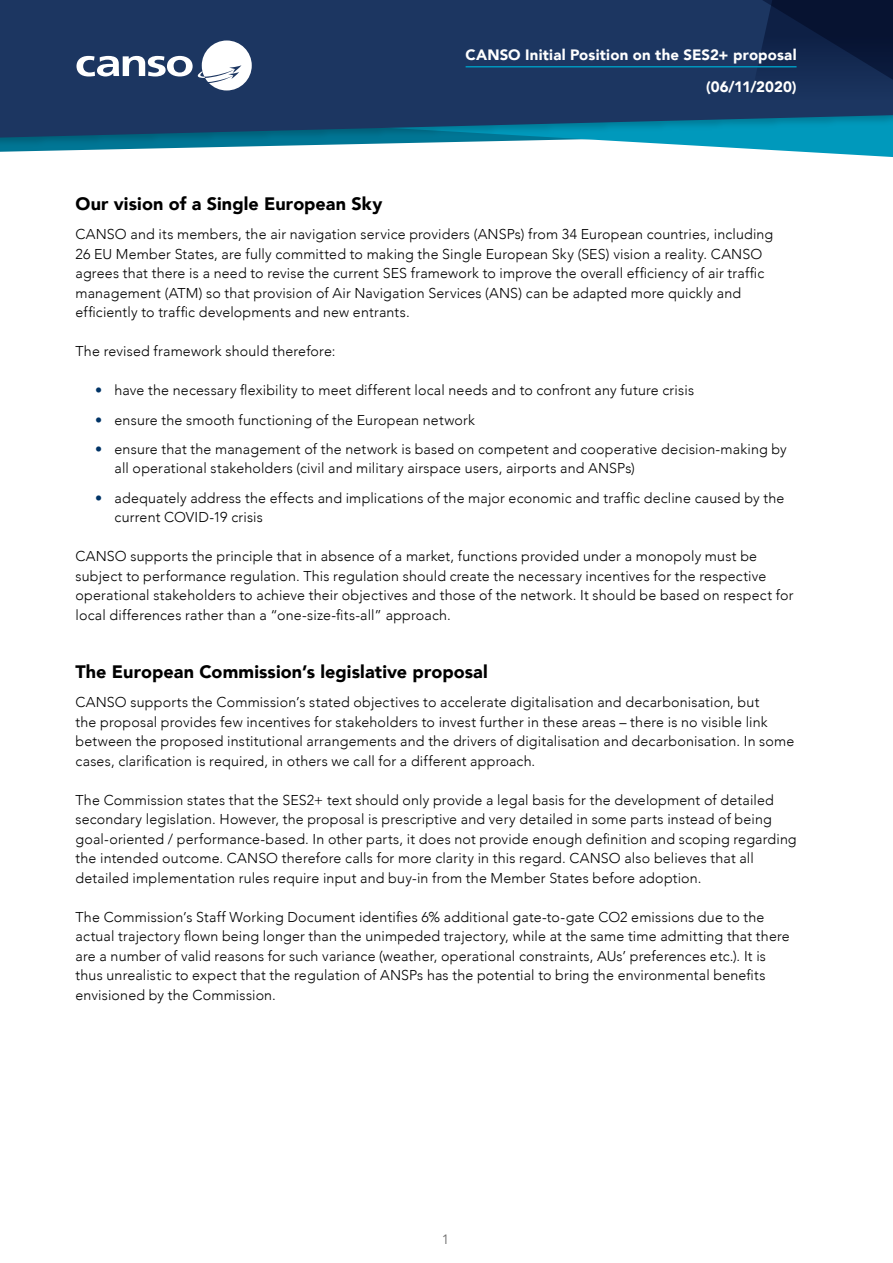
<style>
.page{position:relative;width:893px;height:1263px;background:#fff}
.page>*{position:absolute;margin:0;border:0;box-sizing:border-box;transform-origin:0 0}
._2__Header__X_X{font:900 18px "Avenir";letter-spacing:.005em;color:#000}
._1__Header__X{font:900 15px "Avenir";letter-spacing:.01em;color:#fff}
._1-2__Body{font:300 14.25px/19.5px "Avenir";letter-spacing:.01em;color:#000}
.t1{font:13.5px "Avenir";color:#706f6f}
.s1{font-weight:900;color:#036}
</style>
<div class="page">
<svg style="left:0;top:149px;width:893px;height:8px"></svg>
<img style="left:0;top:138px;width:893px;height:11px">
<svg style="left:0;top:0;width:893px;height:138px;background:#183f69"></svg>
<div style="left:646px;top:35px;width:247px;height:69px;background:#1c3661"></div>
<svg style="left:606px;top:0;width:287px;height:100px"></svg>
<hr style="left:466px;top:66px;width:330px;height:2px;background:#0096bd">
<svg style="left:76px;top:40px;width:176px;height:50px"></svg>
<p class="_1__Header__X" style="left:466px;top:42px;width:332px">CANSO Initial Position on the SES2+ proposal</p>
<p class="_1__Header__X" style="left:706px;top:73px;width:92px">(06/11/2020)</p>
<p class="_2__Header__X_X" style="left:76px;top:188px;width:308px">Our vision of a Single European Sky</p>
<p class="_1-2__Body" style="left:76px;top:225px;width:699px">CANSO and its members, the air navigation service providers (ANSPs) from 34 European countries, including 26 EU Member States, are fully committed to making the Single European Sky (SES) vision a reality. CANSO agrees that there is a need to revise the current SES framework to improve the overall efficiency of air traffic management (ATM) so that provision of Air Navigation Services (ANS) can be adapted more quickly and efficiently to traffic developments and new entrants.</p>
<p class="_1-2__Body" style="left:76px;top:342px;width:261px">The revised framework should therefore:</p>
<p class="_1-2__Body" style="left:95px;top:381px;width:601px"><span class="s1">•</span> have the necessary flexibility to meet different local needs and to confront any future crisis</p>
<p class="_1-2__Body" style="left:95px;top:410px;width:381px"><span class="s1">•</span> ensure the smooth functioning of the European network</p>
<p class="_1-2__Body" style="left:115px;top:439px;width:674px;text-indent:-19px"><span class="s1">•</span> ensure that the management of the network is based on competent and cooperative decision-making by all operational stakeholders (civil and military airspace users, airports and ANSPs)</p>
<p class="_1-2__Body" style="left:115px;top:488px;width:671px;text-indent:-19px"><span class="s1">•</span> adequately address the effects and implications of the major economic and traffic decline caused by the current COVID-19 crisis</p>
<p class="_1-2__Body" style="left:76px;top:546px;width:719px">CANSO supports the principle that in absence of a market, functions provided under a monopoly must be subject to performance regulation. This regulation should create the necessary incentives for the respective operational stakeholders to achieve their objectives and those of the network. It should be based on respect for local differences rather than a “one-size-fits-all” approach.</p>
<p class="_2__Header__X_X" style="left:76px;top:656px;width:414px">The European Commission’s legislative proposal</p>
<p class="_1-2__Body" style="left:76px;top:693px;width:720px">CANSO supports the Commission’s stated objectives to accelerate digitalisation and decarbonisation, but<br>the proposal provides few incentives for stakeholders to invest further in these areas – there is no visible link between the proposed institutional arrangements and the drivers of digitalisation and decarbonisation. In some cases, clarification is required, in others we call for a different approach.</p>
<p class="_1-2__Body" style="left:76px;top:790px;width:723px">The Commission states that the SES2+ text should only provide a legal basis for the development of detailed secondary legislation. However, the proposal is prescriptive and very detailed in some parts instead of being goal-oriented / performance-based. In other parts, it does not provide enough definition and scoping regarding the intended outcome. CANSO therefore calls for more clarity in this regard. CANSO also believes that all detailed implementation rules require input and buy-in from the Member States before adoption.</p>
<p class="_1-2__Body" style="left:76px;top:907px;width:716px">The Commission’s Staff Working Document identifies 6% additional gate-to-gate CO2 emissions due to the actual trajectory flown being longer than the unimpeded trajectory, while at the same time admitting that there are a number of valid reasons for such variance (weather, operational constraints, AUs’ preferences etc.). It is thus unrealistic to expect that the regulation of ANSPs has the potential to bring the environmental benefits envisioned by the Commission.</p>
<p class="t1" style="left:442px;top:1231px;width:9px">1</p>
</div>
